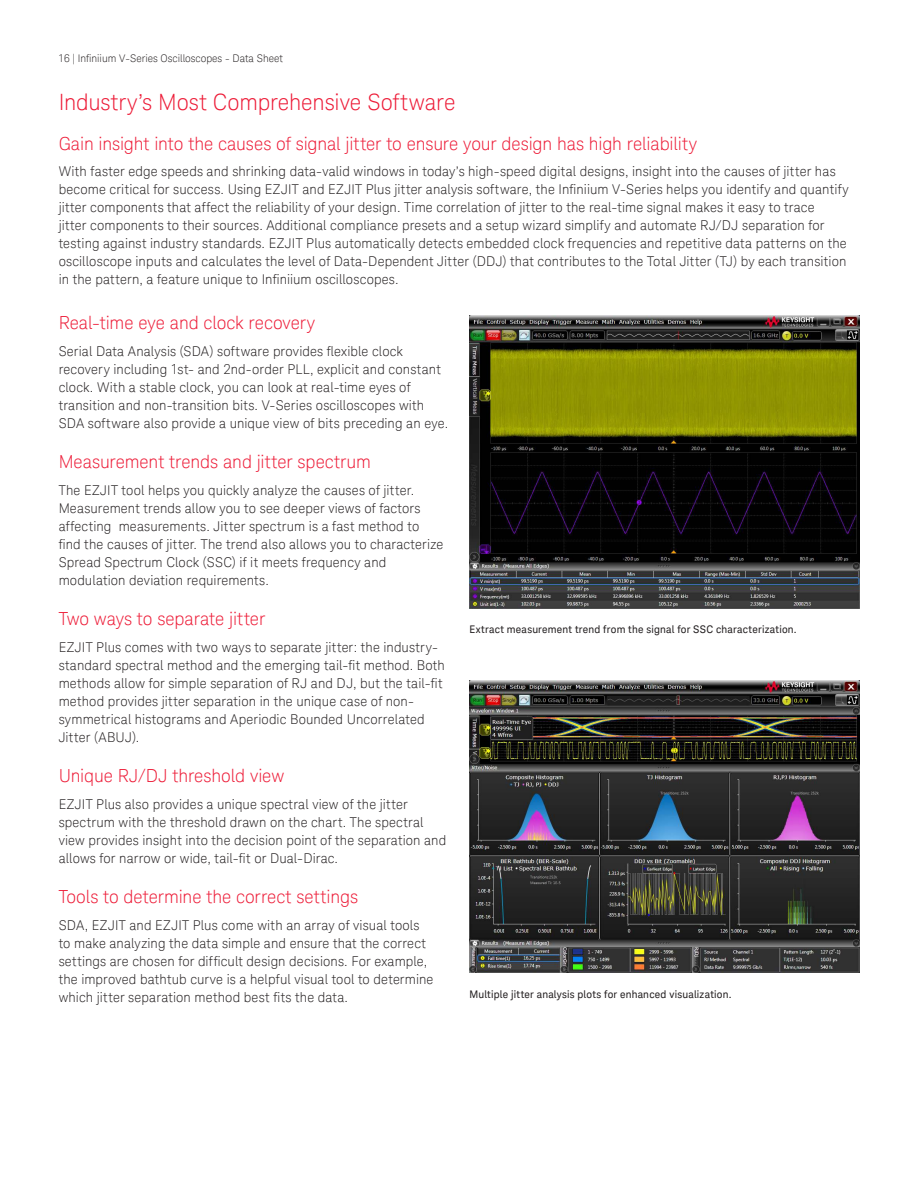
<style>
.page{position:relative;width:918px;height:1188px;background:#fff}
.page>*{position:absolute;margin:0;border:0;box-sizing:border-box;transform-origin:0 0}
.t1{font:300 22.5px "Keysight Sans";letter-spacing:-.005em;color:#ed1a36}
.t2{font:300 18px "Keysight Sans";letter-spacing:-.005em;color:#ed1a36}
.t3{font:300 13.5px/18px "Keysight Sans";letter-spacing:.01em;color:#231f20}
.t4{font:10.5px "Keysight Sans";letter-spacing:.02em;color:#231f20}
.t5{font:300 10.5px "Keysight Sans";color:#231f20}
</style>
<div class="page">
<img style="left:469px;top:316px;width:390px;height:292px">
<img style="left:469px;top:681px;width:390px;height:292px">
<p class="t5" style="left:59px;top:52px;width:226px">16 | Ini niium V-Series Oscilloscopes - Data Sheet</p>
<h1 class="t1" style="left:59px;top:89px;width:398px">Industry’s Most Comprehensive Software</h1>
<h2 class="t2" style="left:59px;top:133px;width:640px">Gain insight into the causes of signal jitter to ensure your design has high reliability</h2>
<p class="t3" style="left:59px;top:162px;width:792px">With faster edge speeds and shrinking data-valid windows in today’s high-speed digital designs, insight into the causes of jitter has become critical for success. Using EZJIT and EZJIT Plus jitter analysis software, the Ini niium V-Series helps you identify and quantify jitter components that affect the reliability of your design. Time correlation of jitter to the real-time signal makes it easy to trace<br>jitter components to their sources. Additional compliance presets and a setup wizard simplify and automate RJ/DJ separation for testing against industry standards. EZJIT Plus automatically detects embedded clock frequencies and repetitive data patterns on the oscilloscope inputs and calculates the level of Data-Dependent Jitter (DDJ) that contributes to the Total Jitter (TJ) by each transition in the pattern, a feature unique to Ini niium oscilloscopes.</p>
<h2 class="t2" style="left:59px;top:312px;width:258px">Real-time eye and clock recovery</h2>
<p class="t3" style="left:59px;top:342px;width:391px">Serial Data Analysis (SDA) software provides lexible clock recovery including 1st- and 2nd-order PLL, explicit and constant clock. With a stable clock, you can look at real-time eyes of transition and non-transition bits. V-Series oscilloscopes with SDA software also provide a unique view of bits preceding an eye.</p>
<h2 class="t2" style="left:59px;top:451px;width:314px">Measurement trends and jitter spectrum</h2>
<p class="t3" style="left:59px;top:481px;width:386px">The EZJIT tool helps you quickly analyze the causes of jitter.<br>Measurement trends allow you to see deeper views of factors affecting measurements. Jitter spectrum is a fast method to<br>i nd the causes of jitter. The trend also allows you to characterize Spread Spectrum Clock (SSC) if it meets frequency and modulation deviation requirements.</p>
<h2 class="t2" style="left:59px;top:608px;width:208px">Two ways to separate jitter</h2>
<p class="t3" style="left:59px;top:638px;width:388px">EZJIT Plus comes with two ways to separate jitter: the industry&shy;standard spectral method and the emerging tail-it method. Both methods allow for simple separation of RJ and DJ, but the tail-it method provides jitter separation in the unique case of non&shy;symmetrical histograms and Aperiodic Bounded Uncorrelated Jitter (ABUJ).</p>
<h2 class="t2" style="left:59px;top:765px;width:227px">Unique RJ/DJ threshold view</h2>
<p class="t3" style="left:59px;top:795px;width:389px">EZJIT Plus also provides a unique spectral view of the jitter spectrum with the threshold drawn on the chart. The spectral view provides insight into the decision point of the separation and allows for narrow or wide, tail-it or Dual-Dirac.</p>
<h2 class="t2" style="left:59px;top:886px;width:301px">Tools to determine the correct settings</h2>
<p class="t3" style="left:59px;top:916px;width:376px">SDA, EZJIT and EZJIT Plus come with an array of visual tools to make analyzing the data simple and ensure that the correct settings are chosen for dificult design decisions. For example, the improved bathtub curve is a helpful visual tool to determine which jitter separation method best its the data.</p>
<p class="t4" style="left:469px;top:623px;width:329px">Extract measurement trend from the signal for SSC characterization.</p>
<p class="t4" style="left:469px;top:988px;width:264px">Multiple jitter analysis plots for enhanced visualization.</p>
</div>
